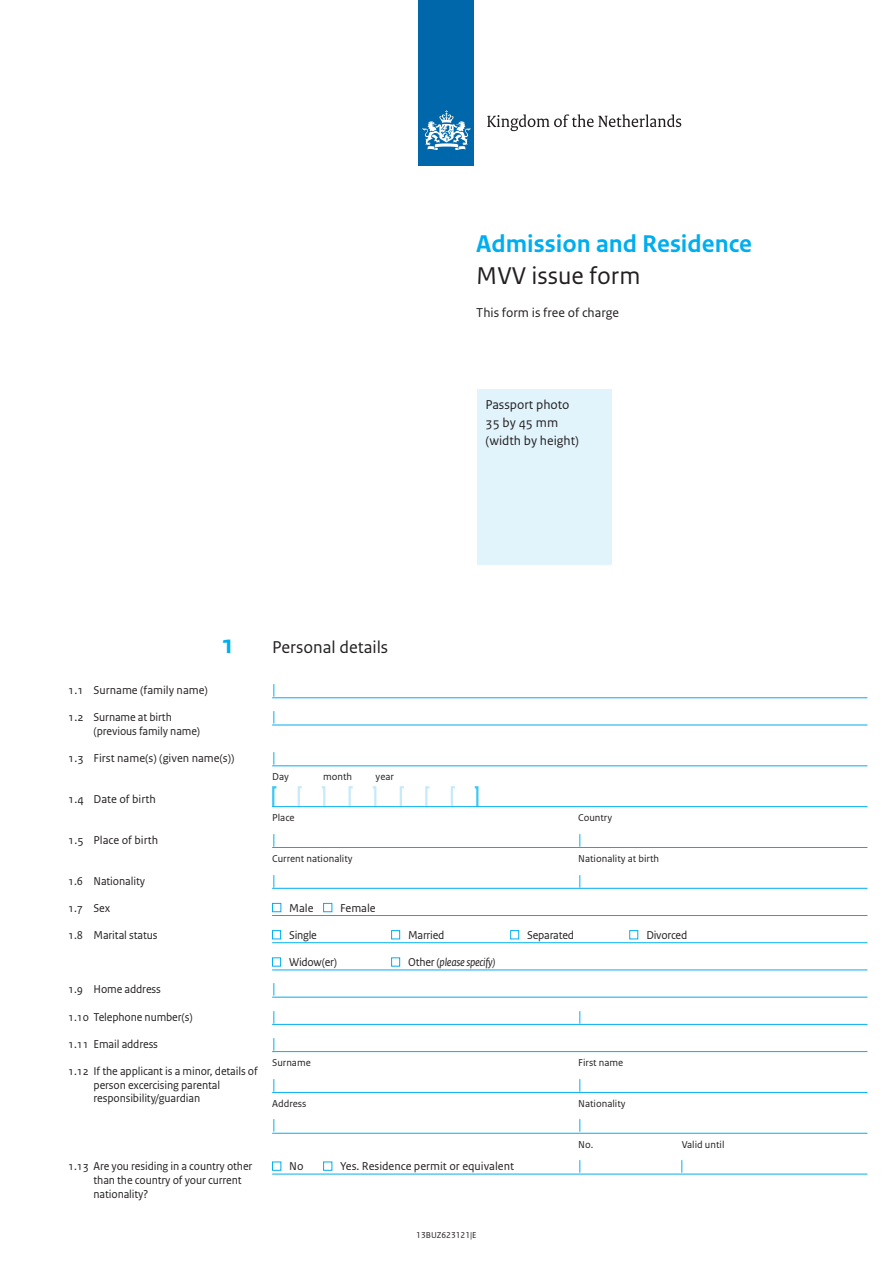
<style>
.page{position:relative;width:893px;height:1263px;background:#fff}
.page>*{position:absolute;margin:0;border:0;box-sizing:border-box;transform-origin:0 0}
._05_RO_Rubriek{font:700 27px "Rijksoverheid Sans Text";color:#00aeef}
._01_RO_Doc-naam{font:700 25.5px "Rijksoverheid Sans Text";color:#00aeef}
._01_RO_Doc-naam-2{font:25.5px "Rijksoverheid Sans Text";color:#231f20}
._05_RO_Rubriek-2{font:18px "Rijksoverheid Sans Text";color:#231f20}
._09_RO_Antwoord___li{font:15px "Rijksoverheid Sans Text";color:#00aeef}
._03_RO_Doc-voetnoot{font:13.5px/18px "Rijksoverheid Sans Text";color:#231f20}
._01_RO_Doc-naam-3{font:13.5px "Rijksoverheid Sans Text";color:#231f20}
._06_RO_Vraag{font:12px/13.6px "Rijksoverheid Sans Text";letter-spacing:-.01em;color:#231f20}
._09_RO_Antwoord___li-2{font:12px "Rijksoverheid Sans Text";letter-spacing:-.02em;color:#231f20}
._09_RO_Antwoord___li-3{font:12px "Rijksoverheid Sans Text";color:#231f20}
._09_RO_Antwoord___li-4{font:italic 12px "Rijksoverheid Sans Text";letter-spacing:-.02em;color:#231f20}
._08_RO_Subvraag_tabe{font:10.5px "Rijksoverheid Sans Text";color:#231f20}
._99_RO_Doc-nummer{font:9px "Rijksoverheid Sans Text";color:#231f20}
.s1{font-style:normal}
</style>
<div class="page">
<div style="left:419px;top:0;width:55px;height:166px;background:#0067aa"></div>
<svg style="left:423px;top:110px;width:47px;height:40px"></svg>
<svg style="left:487px;top:114px;width:194px;height:17px"></svg>
<svg style="left:272px;top:786px;width:7px;height:22px"></svg>
<svg style="left:297px;top:786px;width:7px;height:22px"></svg>
<svg style="left:399px;top:786px;width:7px;height:22px"></svg>
<svg style="left:347px;top:786px;width:8px;height:22px"></svg>
<svg style="left:424px;top:786px;width:8px;height:22px"></svg>
<svg style="left:450px;top:786px;width:7px;height:22px"></svg>
<svg style="left:319px;top:786px;width:8px;height:22px"></svg>
<svg style="left:370px;top:786px;width:8px;height:22px"></svg>
<svg style="left:473px;top:786px;width:7px;height:22px"></svg>
<div style="left:477px;top:389px;width:135px;height:176px;background:#e1f4fc"></div>
<hr style="left:272px;top:697px;width:595px;height:1px;background:#00aeef">
<hr style="left:272px;top:725px;width:595px;height:1px;background:#00aeef">
<hr style="left:272px;top:765px;width:595px;height:1px;background:#00aeef">
<hr style="left:272px;top:806px;width:595px;height:1px;background:#00aeef">
<hr style="left:272px;top:847px;width:595px;height:1px;background:#00aeef">
<hr style="left:272px;top:888px;width:595px;height:1px;background:#00aeef">
<hr style="left:272px;top:915px;width:595px;height:1px;background:#00aeef">
<hr style="left:272px;top:942px;width:595px;height:1px;background:#00aeef">
<hr style="left:272px;top:969px;width:595px;height:1px;background:#00aeef">
<hr style="left:272px;top:997px;width:595px;height:1px;background:#00aeef">
<hr style="left:272px;top:1024px;width:595px;height:1px;background:#00aeef">
<hr style="left:272px;top:1051px;width:595px;height:1px;background:#00aeef">
<hr style="left:272px;top:1092px;width:595px;height:1px;background:#00aeef">
<hr style="left:272px;top:1133px;width:595px;height:1px;background:#00aeef">
<hr style="left:272px;top:1174px;width:595px;height:1px;background:#00aeef">
<div style="left:272px;top:903px;width:9px;height:9px;border:1px solid #00aeef"></div>
<div style="left:323px;top:903px;width:9px;height:9px;border:1px solid #00aeef"></div>
<div style="left:272px;top:930px;width:9px;height:9px;border:1px solid #00aeef"></div>
<div style="left:391px;top:930px;width:9px;height:9px;border:1px solid #00aeef"></div>
<div style="left:510px;top:930px;width:9px;height:9px;border:1px solid #00aeef"></div>
<div style="left:629px;top:930px;width:9px;height:9px;border:1px solid #00aeef"></div>
<div style="left:272px;top:957px;width:9px;height:9px;border:1px solid #00aeef"></div>
<div style="left:391px;top:957px;width:9px;height:9px;border:1px solid #00aeef"></div>
<div style="left:272px;top:1161px;width:9px;height:10px;border:1px solid #00aeef"></div>
<div style="left:323px;top:1161px;width:9px;height:10px;border:1px solid #00aeef"></div>
<p class="_01_RO_Doc-naam" style="left:476px;top:229px;width:277px">Admission and Residence</p>
<p class="_01_RO_Doc-naam-2" style="left:476px;top:261px;width:166px">MVV issue form</p>
<p class="_01_RO_Doc-naam-3" style="left:476px;top:305px;width:144px">This form is free of charge</p>
<p class="_05_RO_Rubriek" style="left:221px;top:629px;width:16px">1</p>
<p class="_05_RO_Rubriek-2" style="left:272px;top:637px;width:118px">Personal details</p>
<p class="_03_RO_Doc-voetnoot" style="left:485px;top:396px;width:95px">Passport photo<br>35 by 45 mm (width by height)</p>
<p class="_06_RO_Vraag" style="left:68px;top:683px;width:141px">1.1 Surname (family name)</p>
<p class="_06_RO_Vraag" style="left:94px;top:711px;width:108px;text-indent:-26px">1.2 Surname at birth (previous family name)</p>
<p class="_06_RO_Vraag" style="left:68px;top:751px;width:168px">1.3 First name(s) (given name(s))</p>
<p class="_06_RO_Vraag" style="left:68px;top:792px;width:89px">1.4 Date of birth</p>
<p class="_06_RO_Vraag" style="left:68px;top:833px;width:92px">1.5 Place of birth</p>
<p class="_06_RO_Vraag" style="left:68px;top:874px;width:78px">1.6 Nationality</p>
<p class="_06_RO_Vraag" style="left:68px;top:901px;width:44px">1.7 Sex</p>
<p class="_06_RO_Vraag" style="left:68px;top:928px;width:91px">1.8 Marital status</p>
<p class="_06_RO_Vraag" style="left:68px;top:983px;width:94px">1.9 Home address</p>
<p class="_06_RO_Vraag" style="left:68px;top:1010px;width:126px">1.10 Telephone number(s)</p>
<p class="_06_RO_Vraag" style="left:68px;top:1037px;width:91px">1.11 Email address</p>
<p class="_06_RO_Vraag" style="left:94px;top:1064px;width:166px;text-indent:-26px">1.12 If the applicant is a minor, details of person excercising parental responsibility/guardian</p>
<p class="_06_RO_Vraag" style="left:94px;top:1160px;width:160px;text-indent:-26px">1.13 Are you residing in a country other than the country of your current nationality?</p>
<p class="_09_RO_Antwoord___li" style="left:272px;top:680px;width:5px">|</p>
<p class="_09_RO_Antwoord___li" style="left:272px;top:708px;width:5px">|</p>
<p class="_09_RO_Antwoord___li" style="left:272px;top:748px;width:5px">|</p>
<p class="_08_RO_Subvraag_tabe" style="left:272px;top:771px;width:18px">Day</p>
<p class="_08_RO_Subvraag_tabe" style="left:323px;top:771px;width:30px">month</p>
<p class="_08_RO_Subvraag_tabe" style="left:376px;top:771px;width:20px">year</p>
<p class="_08_RO_Subvraag_tabe" style="left:272px;top:811px;width:24px">Place</p>
<p class="_08_RO_Subvraag_tabe" style="left:578px;top:811px;width:36px">Country</p>
<p class="_09_RO_Antwoord___li" style="left:272px;top:830px;width:5px">|</p>
<p class="_09_RO_Antwoord___li" style="left:578px;top:830px;width:5px">|</p>
<p class="_08_RO_Subvraag_tabe" style="left:272px;top:852px;width:82px">Current nationality</p>
<p class="_08_RO_Subvraag_tabe" style="left:578px;top:852px;width:83px">Nationality at birth</p>
<p class="_09_RO_Antwoord___li" style="left:272px;top:871px;width:5px">|</p>
<p class="_09_RO_Antwoord___li" style="left:578px;top:871px;width:5px">|</p>
<p class="_09_RO_Antwoord___li-2" style="left:289px;top:901px;width:26px">Male</p>
<p class="_09_RO_Antwoord___li-2" style="left:340px;top:901px;width:37px">Female</p>
<p class="_09_RO_Antwoord___li-2" style="left:289px;top:928px;width:29px">Single</p>
<p class="_09_RO_Antwoord___li-2" style="left:408px;top:928px;width:38px">Married</p>
<p class="_09_RO_Antwoord___li-2" style="left:527px;top:928px;width:48px">Separated</p>
<p class="_09_RO_Antwoord___li-2" style="left:646px;top:928px;width:42px">Divorced</p>
<p class="_09_RO_Antwoord___li-2" style="left:289px;top:955px;width:49px">Widow(er)</p>
<p class="_09_RO_Antwoord___li-4" style="left:408px;top:955px;width:89px"><span class="s1">Other (</span>please specify)</p>
<p class="_09_RO_Antwoord___li" style="left:272px;top:980px;width:5px">|</p>
<p class="_09_RO_Antwoord___li" style="left:272px;top:1007px;width:5px">|</p>
<p class="_09_RO_Antwoord___li" style="left:578px;top:1007px;width:5px">|</p>
<p class="_09_RO_Antwoord___li" style="left:272px;top:1034px;width:5px">|</p>
<p class="_08_RO_Subvraag_tabe" style="left:272px;top:1056px;width:40px">Surname</p>
<p class="_08_RO_Subvraag_tabe" style="left:578px;top:1056px;width:47px">First name</p>
<p class="_09_RO_Antwoord___li" style="left:272px;top:1075px;width:5px">|</p>
<p class="_09_RO_Antwoord___li" style="left:578px;top:1075px;width:5px">|</p>
<p class="_08_RO_Subvraag_tabe" style="left:272px;top:1097px;width:36px">Address</p>
<p class="_08_RO_Subvraag_tabe" style="left:578px;top:1097px;width:49px">Nationality</p>
<p class="_09_RO_Antwoord___li" style="left:272px;top:1116px;width:5px">|</p>
<p class="_09_RO_Antwoord___li" style="left:578px;top:1116px;width:5px">|</p>
<p class="_08_RO_Subvraag_tabe" style="left:578px;top:1138px;width:17px">No.</p>
<p class="_08_RO_Subvraag_tabe" style="left:682px;top:1138px;width:44px">Valid until</p>
<p class="_09_RO_Antwoord___li-2" style="left:289px;top:1159px;width:16px">No</p>
<p class="_09_RO_Antwoord___li-3" style="left:340px;top:1159px;width:175px">Yes. Residence permit or equivalent</p>
<p class="_09_RO_Antwoord___li" style="left:578px;top:1157px;width:5px">|</p>
<p class="_09_RO_Antwoord___li" style="left:680px;top:1157px;width:5px">|</p>
<p class="_99_RO_Doc-nummer" style="left:416px;top:1230px;width:62px">13BUZ623121|E</p>
</div>
